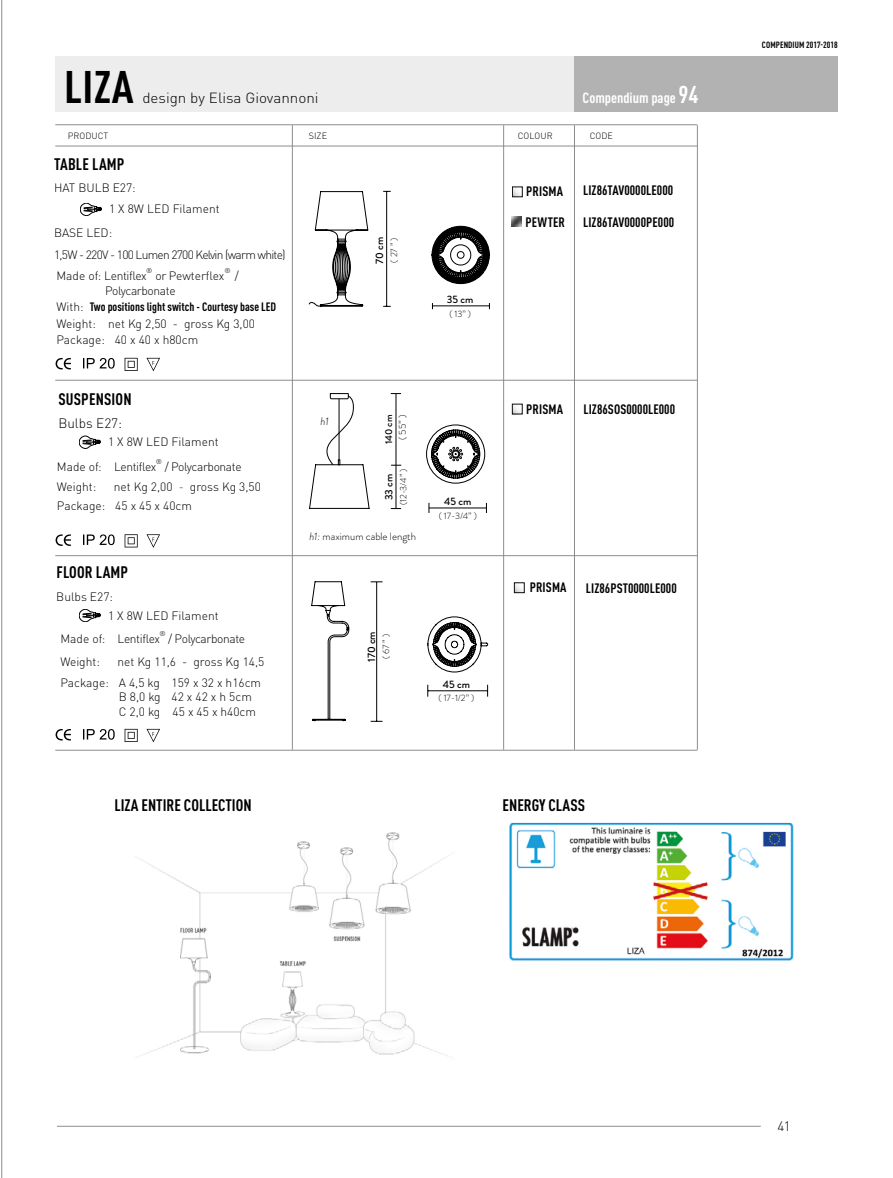
<style>
.page{position:relative;width:893px;height:1178px;background:#fff}
.page>*{position:absolute;margin:0;border:0;box-sizing:border-box;transform-origin:0 0}
.t1{font:700 condensed 45px "DIN Pro";color:#000;scale:1.04 1}
.t2{font:700 condensed 16.5px "DIN Pro";color:#000}
.t3{font:300 14.55px "DIN Pro";color:#000;scale:1.04 1}
.t4{font:700 condensed 14.55px "DIN Pro";color:#fff;scale:1.04 1}
.t5{font:700 condensed 13.5px "DIN Pro";letter-spacing:.005em;color:#000}
.t6{font:300 13.5px "DIN Pro";color:#000}
.t7{font:300 12px/15.3px "DIN Pro";color:#000}
.t8{font:300 12px "DIN Pro";letter-spacing:-.03em;color:#000}
.t9{font:700 condensed 12px/15.5px "DIN Pro";color:#000}
.t10{font:300 12px/22.5px "DIN Pro";letter-spacing:-.06em;color:#000}
.t11{font:italic 300 10.95px "Brandon Grotesque";color:#000}
.t12{font:500 10.65px "Brandon Grotesque";color:#000}
.t13{font:300 10.65px "Brandon Grotesque";color:#000}
.t14{font:500 9.9px "Brandon Grotesque";color:#000}
.t15{font:300 9.9px "Brandon Grotesque";color:#000}
.t16{font:300 9.15px "Brandon Grotesque";color:#000}
.t17{font:300 9px "DIN Pro";letter-spacing:.01em;color:#000}
.t18{font:700 condensed 9px "DIN Pro";letter-spacing:.01em;color:#000}
.t19{font:300 7.05px "DIN Pro";color:#000}
.s1{font-size:24px}
.s2{font-weight:300;font-stretch:normal}
.s3{color:#a71916}
.s4{font-style:italic}
</style>
<div class="page">
<hr style="left:57px;top:1126px;width:704px;height:1px;background:#878787">
<svg style="left:1px;top:0;width:1px;height:1178px"></svg>
<hr style="left:55px;top:380px;width:642px;height:1px;background:#878787">
<div style="left:55px;top:56px;width:741px;height:56px;background:#ededed"></div>
<hr style="left:55px;top:124px;width:642px;height:1px;background:#878787">
<hr style="left:55px;top:146px;width:642px;height:1px;background:#878787">
<hr style="left:697px;top:125px;width:1px;height:625px;background:#878787">
<hr style="left:574px;top:125px;width:1px;height:625px;background:#878787">
<hr style="left:503px;top:125px;width:1px;height:625px;background:#878787">
<hr style="left:292px;top:125px;width:1px;height:625px;background:#878787">
<div style="left:574px;top:56px;width:263px;height:56px;background:#b3b2b2"></div>
<svg style="left:56px;top:358px;width:15px;height:11px"></svg>
<svg style="left:83px;top:358px;width:32px;height:11px"></svg>
<svg style="left:125px;top:358px;width:13px;height:13px"></svg>
<svg style="left:146px;top:358px;width:14px;height:13px"></svg>
<svg style="left:514px;top:189px;width:6px;height:6px"></svg>
<div style="left:512px;top:187px;width:10px;height:10px;border:1px solid #000"></div>
<svg style="left:80px;top:203px;width:22px;height:13px"></svg>
<svg style="left:514px;top:406px;width:6px;height:6px"></svg>
<div style="left:512px;top:404px;width:10px;height:10px;border:1px solid #000"></div>
<svg style="left:79px;top:436px;width:22px;height:13px"></svg>
<svg style="left:431px;top:226px;width:59px;height:58px"></svg>
<hr style="left:432px;top:306px;width:57px;height:1px;background:#000">
<svg style="left:309px;top:191px;width:59px;height:116px"></svg>
<hr style="left:386px;top:191px;width:1px;height:116px;background:#000">
<hr style="left:429px;top:508px;width:57px;height:1px;background:#000">
<svg style="left:426px;top:425px;width:59px;height:58px"></svg>
<svg style="left:309px;top:393px;width:92px;height:116px"></svg>
<hr style="left:428px;top:690px;width:59px;height:1px;background:#000">
<svg style="left:487px;top:685px;width:1px;height:12px"></svg>
<svg style="left:427px;top:685px;width:1px;height:12px"></svg>
<hr style="left:376px;top:582px;width:1px;height:139px;background:#000">
<svg style="left:371px;top:581px;width:12px;height:1px"></svg>
<svg style="left:371px;top:721px;width:12px;height:1px"></svg>
<svg style="left:311px;top:581px;width:38px;height:140px"></svg>
<svg style="left:427px;top:616px;width:61px;height:56px"></svg>
<img style="left:509px;top:822px;width:285px;height:139px">
<img style="left:135px;top:832px;width:317px;height:226px">
<hr style="left:55px;top:555px;width:642px;height:1px;background:#878787">
<svg style="left:56px;top:534px;width:15px;height:12px"></svg>
<svg style="left:83px;top:534px;width:32px;height:11px"></svg>
<svg style="left:125px;top:534px;width:13px;height:13px"></svg>
<svg style="left:146px;top:534px;width:14px;height:14px"></svg>
<hr style="left:55px;top:750px;width:642px;height:1px;background:#878787">
<svg style="left:516px;top:584px;width:6px;height:7px"></svg>
<div style="left:514px;top:582px;width:10px;height:11px;border:1px solid #000"></div>
<svg style="left:79px;top:609px;width:22px;height:13px"></svg>
<svg style="left:56px;top:729px;width:15px;height:11px"></svg>
<svg style="left:83px;top:729px;width:32px;height:11px"></svg>
<svg style="left:125px;top:729px;width:13px;height:13px"></svg>
<svg style="left:146px;top:729px;width:14px;height:13px"></svg>
<svg style="left:511px;top:217px;width:10px;height:10px"></svg>
<h1 class="t1" style="left:64px;top:53px;width:69px">LIZA</h1>
<p class="t3" style="left:142px;top:87px;width:171px">design by Elisa Giovannoni</p>
<p class="t4" style="left:583px;top:87px;width:113px">Compendium page <span class="s1">94</span></p>
<p class="t17" style="left:68px;top:129px;width:42px">PRODUCT</p>
<p class="t17" style="left:309px;top:129px;width:20px">SIZE</p>
<p class="t17" style="left:518px;top:129px;width:36px">COLOUR</p>
<p class="t17" style="left:590px;top:129px;width:25px">CODE</p>
<h2 class="t2" style="left:54px;top:151px;width:72px">TABLE LAMP</h2>
<p class="t7" style="left:54px;top:179px;width:83px">HAT BULB E27:</p>
<p class="t10" style="left:54px;top:220px;width:233px">BASE LED:<br>1,5W - 220V - 100 Lumen 2700 Kelvin (warm white)</p>
<p class="t7" style="left:109px;top:200px;width:112px">1 X 8W LED Filament</p>
<p class="t19" style="left:146px;top:265px;width:8px">®</p>
<p class="t19" style="left:224px;top:265px;width:8px">®</p>
<p class="t7" style="left:235px;top:267px;width:6px">/</p>
<p class="t9" style="left:56px;top:282px;width:221px;text-indent:49px"><span class="s2">Polycarbonate<br>With:</span> Two positions light switch - Courtesy base LED</p>
<p class="t7" style="left:56px;top:315px;width:200px">Weight: net Kg 2,50 - gross Kg 3,00<br>Package: 40 x 40 x h80cm</p>
<p class="t8" style="left:56px;top:266px;width:92px">Made of: Lentiflex</p>
<p class="t7" style="left:155px;top:267px;width:70px">or Pewterflex</p>
<h2 class="t2" style="left:58px;top:387px;width:75px">SUSPENSION</h2>
<p class="t6" style="left:58px;top:412px;width:65px">Bulbs E27:</p>
<p class="t7" style="left:108px;top:433px;width:112px">1 X 8W LED Filament</p>
<p class="t19" style="left:156px;top:456px;width:8px">®</p>
<p class="t8" style="left:165px;top:457px;width:78px">/ Polycarbonate</p>
<p class="t8" style="left:57px;top:457px;width:101px">Made of: Lentiflex</p>
<p class="t7" style="left:57px;top:476px;width:205px;line-height:18.5px;text-indent:57px">net Kg 2,00 <span class="s3">-</span> gross Kg 3,50<br>Package: 45 x 45 x 40cm</p>
<p class="t7" style="left:57px;top:478px;width:41px">Weight:</p>
<h2 class="t2" style="left:56px;top:560px;width:73px">FLOOR LAMP</h2>
<p class="t7" style="left:56px;top:588px;width:58px">Bulbs E27:</p>
<p class="t8" style="left:60px;top:629px;width:101px">Made of: Lentiflex</p>
<p class="t7" style="left:108px;top:606px;width:112px">1 X 8W LED Filament</p>
<p class="t19" style="left:159px;top:628px;width:8px">®</p>
<p class="t8" style="left:168px;top:629px;width:78px">/ Polycarbonate</p>
<p class="t7" style="left:60px;top:653px;width:41px">Weight:</p>
<p class="t7" style="left:60px;top:650px;width:205px;line-height:20.9px;text-align:right">net Kg 11,6 - gross Kg 14,5<br>Package: A 4,5 kg 159 x 32 x h16cm</p>
<p class="t7" style="left:119px;top:689px;width:139px;line-height:14.4px">B 8,0 kg 42 x 42 x h 5cm<br>C 2,0 kg 45 x 45 x h40cm</p>
<p class="t12" style="left:372px;top:264px;width:29px;rotate:-90deg">70 cm</p>
<p class="t16" style="left:388px;top:263px;width:26px;rotate:-90deg">( 27 ” )</p>
<p class="t12" style="left:447px;top:292px;width:28px">35 cm</p>
<p class="t16" style="left:449px;top:307px;width:23px">( 13” )</p>
<p class="t11" style="left:321px;top:414px;width:10px">h1</p>
<p class="t14" style="left:382px;top:444px;width:31px;rotate:-90deg">140 cm</p>
<p class="t15" style="left:396px;top:440px;width:27px;rotate:-90deg">( 55” )</p>
<p class="t12" style="left:382px;top:500px;width:28px;rotate:-90deg">33 cm</p>
<p class="t16" style="left:397px;top:505px;width:38px;rotate:-90deg">(12-3/4” )</p>
<p class="t13" style="left:309px;top:529px;width:108px"><span class="s4">h1:</span> maximum cable length</p>
<p class="t12" style="left:444px;top:494px;width:29px">45 cm</p>
<p class="t16" style="left:439px;top:509px;width:40px">( 17-3/4” )</p>
<p class="t12" style="left:364px;top:662px;width:32px;rotate:-90deg">170 cm</p>
<p class="t16" style="left:380px;top:659px;width:27px;rotate:-90deg">( 67 ” )</p>
<p class="t12" style="left:443px;top:676px;width:29px">45 cm</p>
<p class="t16" style="left:439px;top:692px;width:37px">( 17-1/2” )</p>
<p class="t5" style="left:526px;top:181px;width:38px">PRISMA</p>
<p class="t5" style="left:526px;top:212px;width:41px">PEWTER</p>
<p class="t5" style="left:583px;top:180px;width:92px">LIZ86TAV0000LE000</p>
<p class="t5" style="left:583px;top:212px;width:93px">LIZ86TAV0000PE000</p>
<p class="t5" style="left:526px;top:399px;width:38px">PRISMA</p>
<p class="t5" style="left:583px;top:399px;width:93px">LIZ86SOS0000LE000</p>
<p class="t5" style="left:530px;top:577px;width:38px">PRISMA</p>
<p class="t5" style="left:586px;top:578px;width:92px">LIZ86PST0000LE000</p>
<h2 class="t2" style="left:115px;top:793px;width:139px">LIZA ENTIRE COLLECTION</h2>
<h2 class="t2" style="left:503px;top:793px;width:84px">ENERGY CLASS</h2>
<p class="t18" style="left:762px;top:38px;width:77px">COMPENDIUM 2017-2018</p>
<p class="t6" style="left:777px;top:1116px;width:15px">41</p>
</div>
